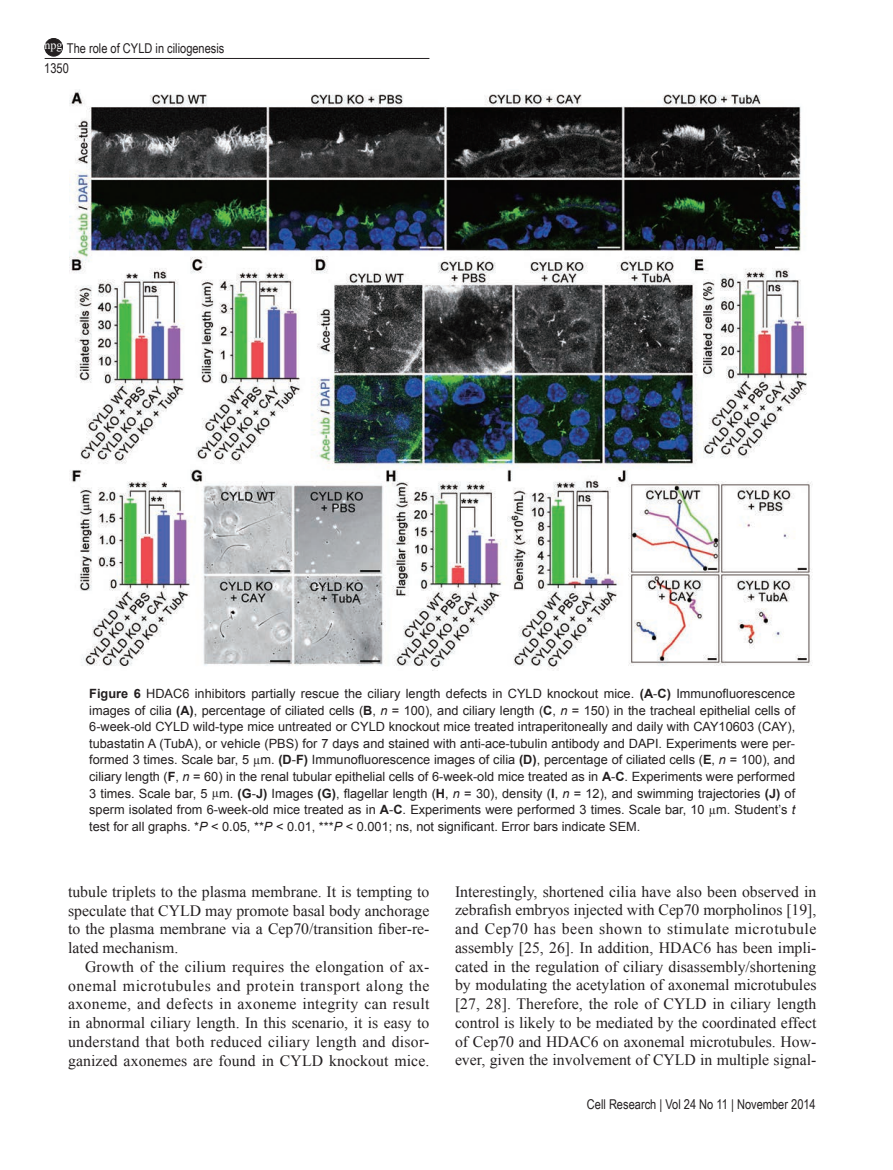
<style>
.page{position:relative;width:893px;height:1170px;background:#fff}
.page>*{position:absolute;margin:0;border:0;box-sizing:border-box;transform-origin:0 0}
.t1{font:15.75px/18.8px "Times New Roman";color:#231f20;text-align:justify}
.t2{font:13.5px "Arial Narrow";color:#231f20}
.t3{font:12.75px/16.5px "Arial";color:#231f20;text-align:justify}
.t4{font:12px "Times New Roman";color:#fff}
.s1{font-weight:700}
.s2{font-style:italic}
.s3{font-family:"Times New Roman"}
</style>
<div class="page">
<hr style="left:45px;top:58px;width:384px;height:1px;background:#231f20">
<div style="left:45px;top:38px;width:17px;height:18px;background:#231f20;border-radius:50%"></div>
<div style="left:45px;top:38px;width:18px;height:18px;border:1px solid #231f20;border-radius:50%"></div>
<img style="left:69px;top:89px;width:744px;height:581px">
<p class="t2" style="left:67px;top:39px;width:159px">The role of CYLD in ciliogenesis</p>
<p class="t4" style="left:45px;top:37px;width:20px">npg</p>
<p class="t2" style="left:44px;top:58px;width:26px">1350</p>
<p class="t3" style="left:89px;top:685px;width:707px"><span class="s1">Figure 6</span> HDAC6 inhibitors partially rescue the ciliary length defects in CYLD knockout mice. <span class="s1">(A</span>-<span class="s1">C)</span> Immunofluorescence images of cilia <span class="s1">(A)</span>, percentage of ciliated cells (<span class="s1">B</span>, <span class="s2">n</span> = 100), and ciliary length (<span class="s1">C</span>, <span class="s2">n</span> = 150) in the tracheal epithelial cells of 6-week-old CYLD wild-type mice untreated or CYLD knockout mice treated intraperitoneally and daily with CAY10603 (CAY), tubastatin A (TubA), or vehicle (PBS) for 7 days and stained with anti-ace-tubulin antibody and DAPI. Experiments were per&shy;formed 3 times. Scale bar, 5 <span class="s3">µ</span>m. <span class="s1">(D</span>-<span class="s1">F)</span> Immunofluorescence images of cilia <span class="s1">(D)</span>, percentage of ciliated cells (<span class="s1">E</span>, <span class="s2">n</span> = 100), and ciliary length (<span class="s1">F</span>, <span class="s2">n</span> = 60) in the renal tubular epithelial cells of 6-week-old mice treated as in <span class="s1">A</span>-<span class="s1">C</span>. Experiments were performed 3 times. Scale bar, 5 <span class="s3">µ</span>m. <span class="s1">(G</span>-<span class="s1">J)</span> Images <span class="s1">(G)</span>, flagellar length (<span class="s1">H</span>, <span class="s2">n</span> = 30), density (<span class="s1">I</span>, <span class="s2">n</span> = 12), and swimming trajectories <span class="s1">(J)</span> of sperm isolated from 6-week-old mice treated as in <span class="s1">A</span>-<span class="s1">C</span>. Experiments were performed 3 times. Scale bar, 10 <span class="s3">µ</span>m. Student’s <span class="s2">t </span>test for all graphs. *<span class="s2">P</span> &lt; 0.05, **<span class="s2">P</span> &lt; 0.01, ***<span class="s2">P</span> &lt; 0.001; ns, not significant. Error bars indicate SEM.</p>
<p class="t1" style="left:68px;top:881px;width:363px">tubule triplets to the plasma membrane. It is tempting to speculate that CYLD may promote basal body anchorage to the plasma membrane via a Cep70/transition fiber-re&shy;lated mechanism.</p>
<p class="t1" style="left:68px;top:956px;width:363px;text-indent:17px">Growth of the cilium requires the elongation of ax&shy;onemal microtubules and protein transport along the axoneme, and defects in axoneme integrity can result in abnormal ciliary length. In this scenario, it is easy to understand that both reduced ciliary length and disor&shy;ganized axonemes are found in CYLD knockout mice.</p>
<p class="t1" style="left:455px;top:881px;width:363px">Interestingly, shortened cilia have also been observed in zebrafish embryos injected with Cep70 morpholinos [19], and Cep70 has been shown to stimulate microtubule assembly [25, 26]. In addition, HDAC6 has been impli&shy;cated in the regulation of ciliary disassembly/shortening by modulating the acetylation of axonemal microtubules [27, 28]. Therefore, the role of CYLD in ciliary length control is likely to be mediated by the coordinated effect of Cep70 and HDAC6 on axonemal microtubules. How&shy;ever, given the involvement of CYLD in multiple signal-</p>
<p class="t2" style="left:587px;top:1094px;width:230px">Cell Research | Vol 24 No 11 | November 2014</p>
</div>
